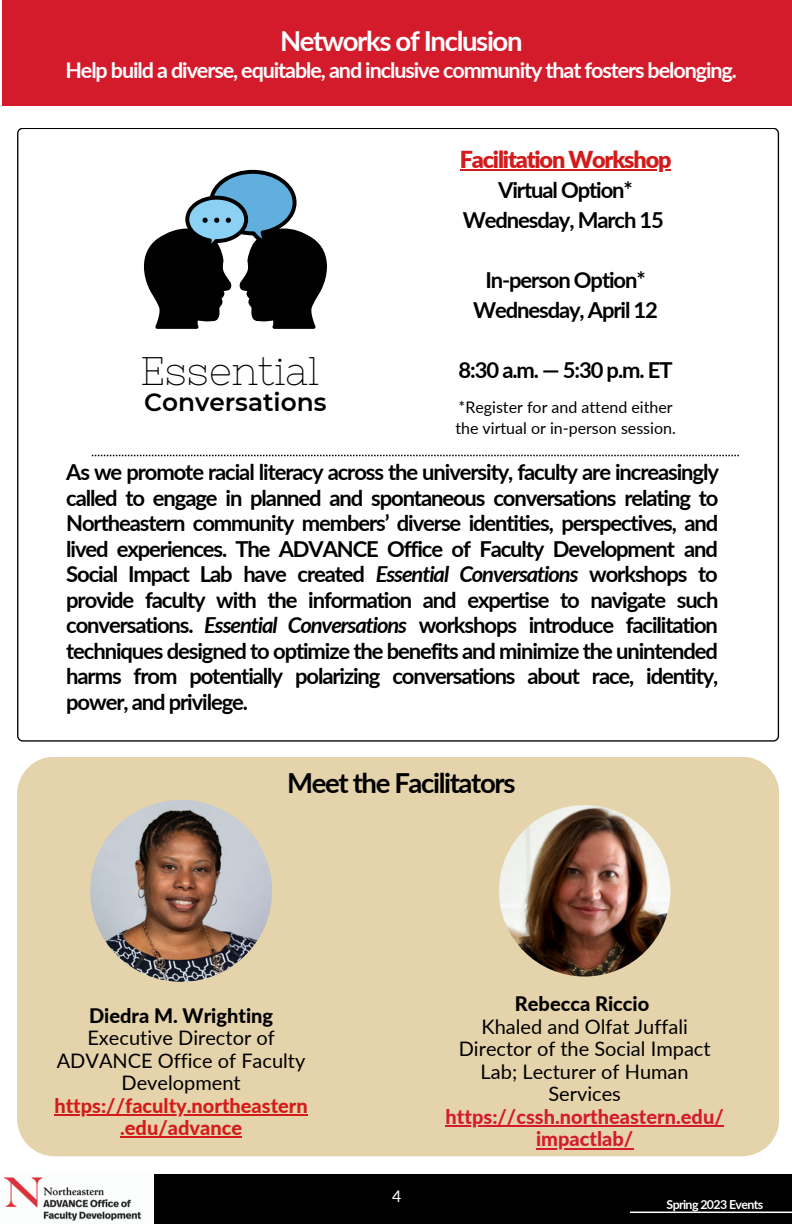
<style>
.page{position:relative;width:792px;height:1224px;background:#fff}
.page>*{position:absolute;margin:0;border:0;box-sizing:border-box;transform-origin:0 0}
.t1{font:39.8px "Nixie One";color:#000}
.t2{font:700 27.6px "Lato";letter-spacing:-.05em;color:#fff}
.t3{font:700 27.6px "Lato";letter-spacing:-.05em;color:#000}
.t4{font:600 24.8px "Montserrat";color:#000}
.t5{font:900 23.4px "Lato";letter-spacing:-.05em;color:#d41b1b}
.t6{font:700 22px/25.6px "Lato";letter-spacing:-.05em;color:#000;text-align:center}
.t7{font:700 21.6px "Lato";letter-spacing:-.05em;color:#fff}
.t8{font:20px/22.4px "Lato";color:#000;text-align:center}
.t9{font:800 20px/22.4px "Lato";color:#d41b1b;text-align:center}
.t10{font:800 20px/22.4px "Lato";color:#d41b2c;text-align:center}
.t11{font:800 20px "Lato";color:#000}
.t12{font:16px/21.4px "Lato";color:#000}
.t13{font:16px "Lato";color:#fff}
.t14{font:700 12.4px "Lato";letter-spacing:-.05em;color:#fff}
.s1{font-style:italic}
</style>
<div class="page">
<svg style="left:17px;top:128px;width:762px;height:613px"></svg>
<svg style="left:143px;top:170px;width:185px;height:159px"></svg>
<div style="left:0;top:1174px;width:792px;height:50px;background:#000"></div>
<img style="left:0;top:1174px;width:153px;height:50px">
<hr style="left:630px;top:1212px;width:162px;height:1px;background:#fff">
<div style="left:2px;top:0;width:790px;height:106px;background:#d41b2c"></div>
<svg style="left:92px;top:455px;width:647px;height:1px"></svg>
<div style="left:17px;top:757px;width:761px;height:399px;background:#e5d4ab"></div>
<hr style="left:460px;top:169px;width:210px;height:2px;background:#d41b1b">
<img style="left:499px;top:805px;width:171px;height:172px;border-radius:50%">
<img style="left:90px;top:800px;width:182px;height:182px;border-radius:50%">
<hr style="left:54px;top:1114px;width:254px;height:2px;background:#d41b1b">
<hr style="left:120px;top:1137px;width:122px;height:1px;background:#d41b1b">
<hr style="left:446px;top:1125px;width:278px;height:2px;background:#d41b2c">
<hr style="left:536px;top:1148px;width:97px;height:1px;background:#d41b2c">
<p class="t2" style="left:280px;top:24px;width:244px">Networks of Inclusion</p>
<p class="t7" style="left:65px;top:56px;width:673px">Help build a diverse, equitable, and inclusive community that fosters belonging.</p>
<p class="t5" style="left:460px;top:144px;width:213px">Facilitation Workshop</p>
<p class="t6" style="left:463px;top:174px;width:203px;line-height:30px">Virtual Option*<br>Wednesday, March 15</p>
<p class="t6" style="left:473px;top:264px;width:186px;line-height:30px">In-person Option*<br>Wednesday, April 12</p>
<h1 class="t1" style="left:140px;top:348px;width:180px">Essential</h1>
<p class="t6" style="left:459px;top:356px;width:215px">8:30 a.m. — 5:30 p.m. ET</p>
<p class="t4" style="left:144px;top:387px;width:184px">Conversations</p>
<p class="t12" style="left:455px;top:396px;width:222px">*Register for and attend either the virtual or in-person session.</p>
<p class="t6" style="left:66px;top:459px;width:654px;text-align:justify">As we promote racial literacy across the university, faculty are increasingly called to engage in planned and spontaneous conversations relating to Northeastern community members’ diverse identities, perspectives, and lived experiences. The ADVANCE Office of Faculty Development and Social Impact Lab have created <span class="s1">Essential Conversations</span> workshops to provide faculty with the information and expertise to navigate such conversations. <span class="s1">Essential Conversations</span> workshops introduce facilitation techniques designed to optimize the benefits and minimize the unintended harms from potentially polarizing conversations about race, identity, power, and privilege.</p>
<p class="t3" style="left:287px;top:766px;width:230px">Meet the Facilitators</p>
<p class="t11" style="left:89px;top:1003px;width:186px">Diedra M. Wrighting</p>
<p class="t8" style="left:57px;top:1026px;width:250px">Executive Director of<br>ADVANCE Office of Faculty<br>Development</p>
<p class="t9" style="left:54px;top:1094px;width:255px">https://faculty.northeastern .edu/advance</p>
<p class="t13" style="left:392px;top:1187px;width:11px">4</p>
<p class="t11" style="left:515px;top:992px;width:136px">Rebecca Riccio</p>
<p class="t8" style="left:459px;top:1015px;width:253px">Khaled and Olfat Juffali<br>Director of the Social Impact<br>Lab; Lecturer of Human<br>Services</p>
<p class="t10" style="left:446px;top:1105px;width:280px">https://cssh.northeastern.edu/ impactlab/</p>
<p class="t14" style="left:667px;top:1196px;width:98px">Spring 2023 Events</p>
</div>
